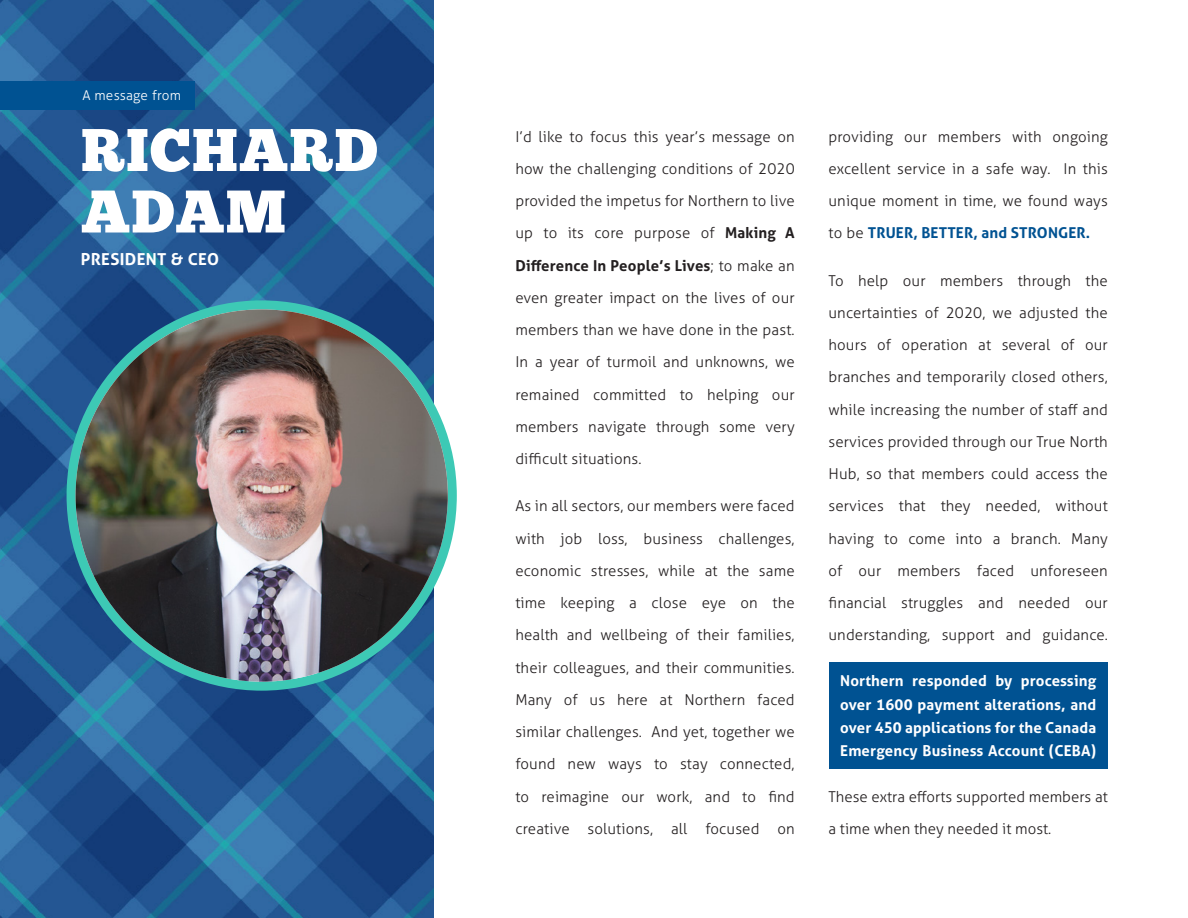
<style>
.page{position:relative;width:1188px;height:918px;background:#fff}
.page>*{position:absolute;margin:0;border:0;box-sizing:border-box;transform-origin:0 0}
.t1{font:60px/61.5px "Chunk Five";letter-spacing:.015em;color:#fff}
.t2{font:700 16.5px "Aller Typo";letter-spacing:.02em;color:#fff}
.t3{font:300 15px/32.2px "Aller Typo";letter-spacing:.01em;color:#231f20;text-align:justify}
.t4{font:700 15px/23.2px "Aller Typo";letter-spacing:.01em;color:#fff;text-align:justify}
.t5{font:300 13.5px "Aller Typo";letter-spacing:.02em;color:#fff}
.s1{font-weight:700}
.s2{font-weight:700;color:#005292}
</style>
<div class="page">
<img style="left:0;top:0;width:434px;height:918px">
<div style="left:0;top:81px;width:194px;height:29px;background:#005292"></div>
<svg style="left:67px;top:300px;width:390px;height:391px;background:#4585a5"></svg>
<img style="left:76px;top:309px;width:372px;height:373px;border-radius:186px">
<div style="left:829px;top:663px;width:278px;height:106px;background:#005292"></div>
<p class="t5" style="left:82px;top:87px;width:100px">A message from</p>
<p class="t1" style="left:81px;top:119px;width:298px">RICHARD<br>ADAM</p>
<p class="t3" style="left:515px;top:120px;width:281px">I’d like to focus this year’s message on how the challenging conditions of 2020 provided the impetus for Northern to live up to its core purpose of <span class="s1">Making A Difference In People’s Lives</span>; to make an even greater impact on the lives of our members than we have done in the past.<br>In a year of turmoil and unknowns, we remained committed to helping our members navigate through some very difficult situations.</p>
<p class="t3" style="left:515px;top:490px;width:281px">As in all sectors, our members were faced with job loss, business challenges, economic stresses, while at the same time keeping a close eye on the health and wellbeing of their families, their colleagues, and their communities.<br>Many of us here at Northern faced similar challenges. And yet, together we found new ways to stay connected, to reimagine our work, and to find creative solutions, all focused on</p>
<p class="t2" style="left:81px;top:249px;width:140px">PRESIDENT &amp; CEO</p>
<p class="t3" style="left:828px;top:120px;width:281px">providing our members with ongoing excellent service in a safe way. In this unique moment in time, we found ways to be <span class="s2">TRUER, BETTER, and STRONGER.</span></p>
<p class="t3" style="left:828px;top:264px;width:281px">To help our members through the uncertainties of 2020, we adjusted the hours of operation at several of our branches and temporarily closed others, while increasing the number of staff and services provided through our True North Hub, so that members could access the services that they needed, without having to come into a branch. Many of our members faced unforeseen financial struggles and needed our understanding, support and guidance.</p>
<p class="t4" style="left:840px;top:669px;width:257px">Northern responded by processing over 1600 payment alterations, and over 450 applications for the Canada Emergency Business Account (CEBA)</p>
<p class="t3" style="left:828px;top:780px;width:281px">These extra efforts supported members at a time when they needed it most.</p>
</div>
